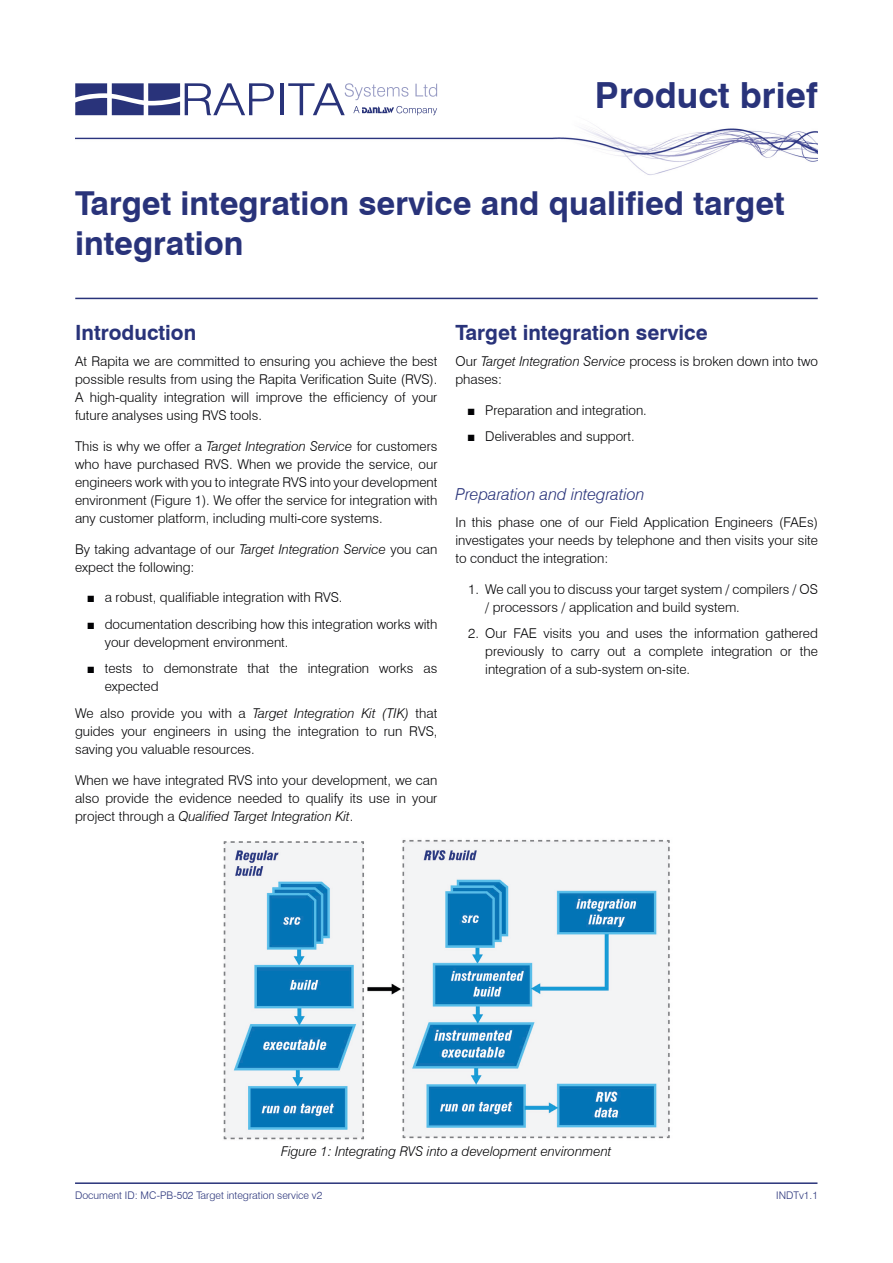
<style>
.page{position:relative;width:893px;height:1263px;background:#fff}
.page>*{position:absolute;margin:0;border:0;box-sizing:border-box;transform-origin:0 0}
.t1{font:700 36px "Swiss 721 BT";color:#29337a}
.Heading_1{font:700 33px/39.6px "Swiss 721 BT";color:#29337a}
.Heading_2{font:700 21px "Swiss 721 BT";color:#29337a}
.Heading_3{font:italic 300 16.5px "Swiss 721 BT";color:#29337a}
.Body_text{font:300 13.5px/18px "Swiss 721 BT";color:#020204;text-align:justify}
.Figure_number{font:italic 300 13.5px "Swiss 721 BT";color:#020204}
.Document_ID{font:300 10.5px "Swiss 721 BT";color:#29337a}
.Template_ID{font:300 10.5px "Swiss 721 BT";color:#29337a}
.s1{font-style:italic}
.s2{font-family:"Arial Narrow";font-weight:400}
</style>
<div class="page">
<img style="left:75px;top:100px;width:743px;height:75px">
<hr style="left:75px;top:298px;width:743px;height:1px;background:#29337a">
<hr style="left:75px;top:1182px;width:742px;height:2px;background:#29337a">
<svg style="left:75px;top:83px;width:199px;height:32px"></svg>
<hr style="left:280px;top:83px;width:3px;height:32px;background:#29337a">
<svg style="left:288px;top:83px;width:149px;height:32px"></svg>
<img style="left:223px;top:839px;width:447px;height:301px">
<p class="t1" style="left:595px;top:73px;width:224px">Product brief</p>
<p class="Heading_1" style="left:75px;top:183px;width:711px">Target integration service and qualified target integration</p>
<p class="Heading_2" style="left:75px;top:319px;width:123px">Introduction</p>
<p class="Body_text" style="left:75px;top:352px;width:364px">At Rapita we are committed to ensuring you achieve the best possible results from using the Rapita Verification Suite (RVS).<br>A high-quality integration will improve the efficiency of your future analyses using RVS tools.</p>
<p class="Body_text" style="left:75px;top:437px;width:364px">This is why we offer a <span class="s1">Target Integration Service</span> for customers who have purchased RVS. When we provide the service, our engineers work with you to integrate RVS into your development environment (Figure 1). We offer the service for integration with any customer platform, including multi-core systems.</p>
<p class="Body_text" style="left:75px;top:540px;width:364px">By taking advantage of our <span class="s1">Target Integration Service</span> you can expect the following:</p>
<p class="Body_text" style="left:88px;top:588px;width:256px"><span class="s2">■</span> a robust, qualifiable integration with RVS.</p>
<p class="Body_text" style="left:105px;top:615px;width:334px;text-indent:-17px"><span class="s2">■</span> documentation describing how this integration works with your development environment.</p>
<p class="Body_text" style="left:105px;top:659px;width:334px;text-indent:-17px"><span class="s2">■</span> tests to demonstrate that the integration works as expected</p>
<p class="Body_text" style="left:75px;top:704px;width:364px">We also provide you with a <span class="s1">Target Integration Kit (TIK)</span> that guides your engineers in using the integration to run RVS, saving you valuable resources.</p>
<p class="Body_text" style="left:75px;top:771px;width:364px">When we have integrated RVS into your development, we can also provide the evidence needed to qualify its use in your project through a <span class="s1">Qualified Target Integration Kit</span>.</p>
<p class="Heading_2" style="left:455px;top:319px;width:254px">Target integration service</p>
<p class="Body_text" style="left:455px;top:352px;width:364px">Our <span class="s1">Target Integration Service</span> process is broken down into two phases:</p>
<p class="Body_text" style="left:468px;top:401px;width:180px"><span class="s2">■</span> Preparation and integration.</p>
<p class="Body_text" style="left:468px;top:427px;width:168px"><span class="s2">■</span> Deliverables and support.</p>
<p class="Heading_3" style="left:455px;top:484px;width:191px">Preparation and integration</p>
<p class="Body_text" style="left:455px;top:513px;width:364px">In this phase one of our Field Application Engineers (FAEs) investigates your needs by telephone and then visits your site to conduct the integration:</p>
<p class="Body_text" style="left:485px;top:580px;width:334px;text-indent:-17px">1. We call you to discuss your target system / compilers / OS / processors / application and build system.</p>
<p class="Body_text" style="left:485px;top:624px;width:334px;text-indent:-17px">2. Our FAE visits you and uses the information gathered previously to carry out a complete integration or the integration of a sub-system on-site.</p>
<p class="Figure_number" style="left:281px;top:1143px;width:332px">Figure 1: Integrating RVS into a development environment</p>
<p class="Document_ID" style="left:75px;top:1189px;width:249px">Document ID: MC-PB-502 Target integration service v2</p>
<p class="Template_ID" style="left:776px;top:1189px;width:43px">INDTv1.1</p>
</div>
